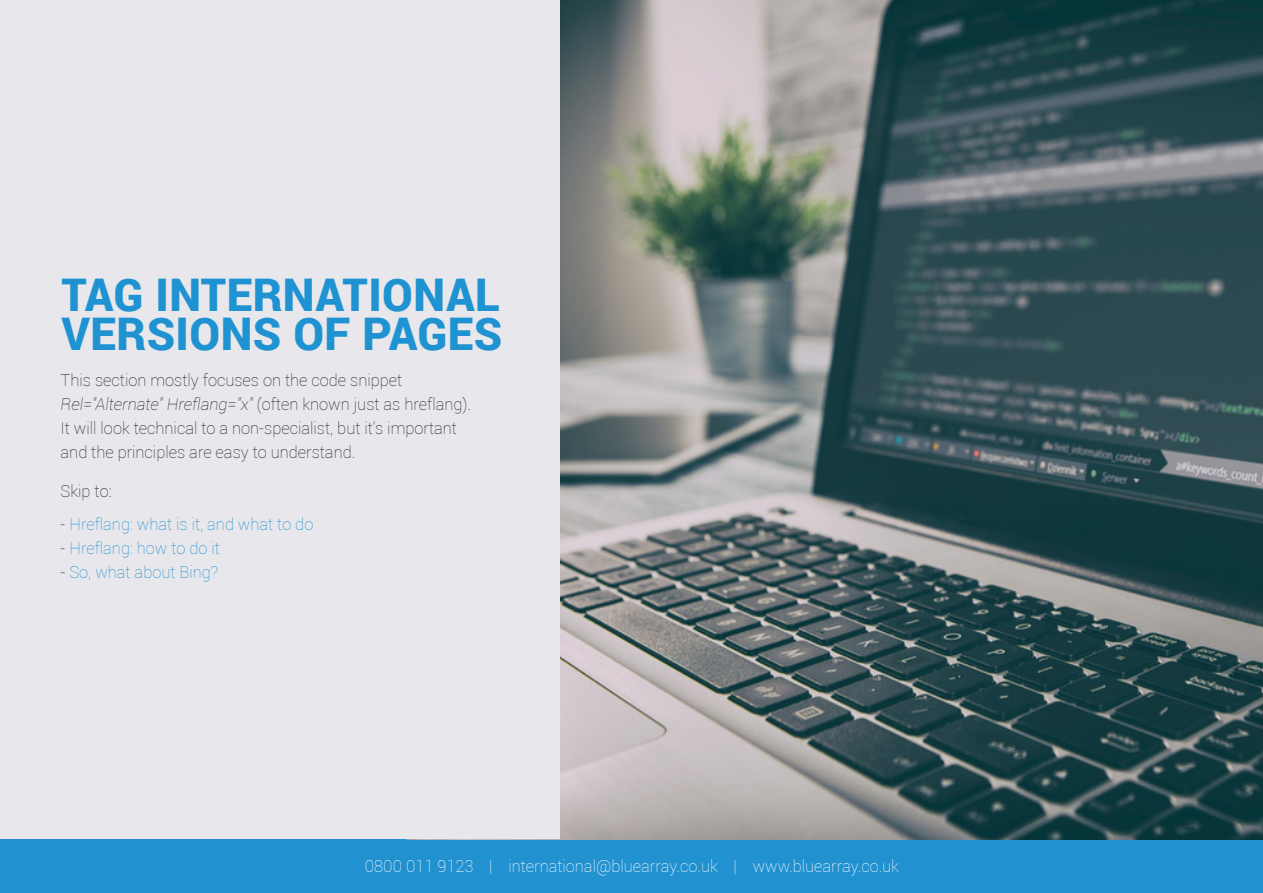
<style>
.page{position:relative;width:1263px;height:893px;background:#fff}
.page>*{position:absolute;margin:0;border:0;box-sizing:border-box;transform-origin:0 0}
.t1{font:900 45px/39px "Roboto";letter-spacing:.01em;color:#1f92d1}
.t2{font:100 16.5px/24px "Roboto";color:#231f20}
.t3{font:100 16.5px "Roboto";color:#2291d0}
.t4{font:100 16.5px "Roboto";color:#fff}
.s1{font-style:italic}
.s2{color:#231f20}
</style>
<div class="page">
<div style="left:0;top:838px;width:1263px;height:55px;background:#2291d0"></div>
<img style="left:559px;top:0;width:704px;height:839px">
<div style="left:0;top:0;width:559px;height:839px;background:#e8e7eb"></div>
<p class="t1" style="left:61px;top:274px;width:442px">TAG INTERNATIONAL<br>VERSIONS OF PAGES</p>
<p class="t2" style="left:61px;top:367px;width:412px">This section mostly focuses on the code snippet <span class="s1">Rel="Alternate" Hreflang="x"</span> (often known just as hreflang).<br>It will look technical to a non-specialist, but it's important and the principles are easy to understand.</p>
<p class="t2" style="left:61px;top:478px;width:53px">Skip to:</p>
<p class="t3" style="left:61px;top:512px;width:254px"><span class="s2">-</span> Hreflang: what is it, and what to do</p>
<p class="t3" style="left:61px;top:536px;width:161px"><span class="s2">-</span> Hreflang: how to do it</p>
<p class="t3" style="left:61px;top:560px;width:159px"><span class="s2">-</span> So, what about Bing?</p>
<p class="t4" style="left:365px;top:854px;width:536px">0800 011 9123 | international@bluearray.co.uk | www.bluearray.co.uk</p>
</div>
